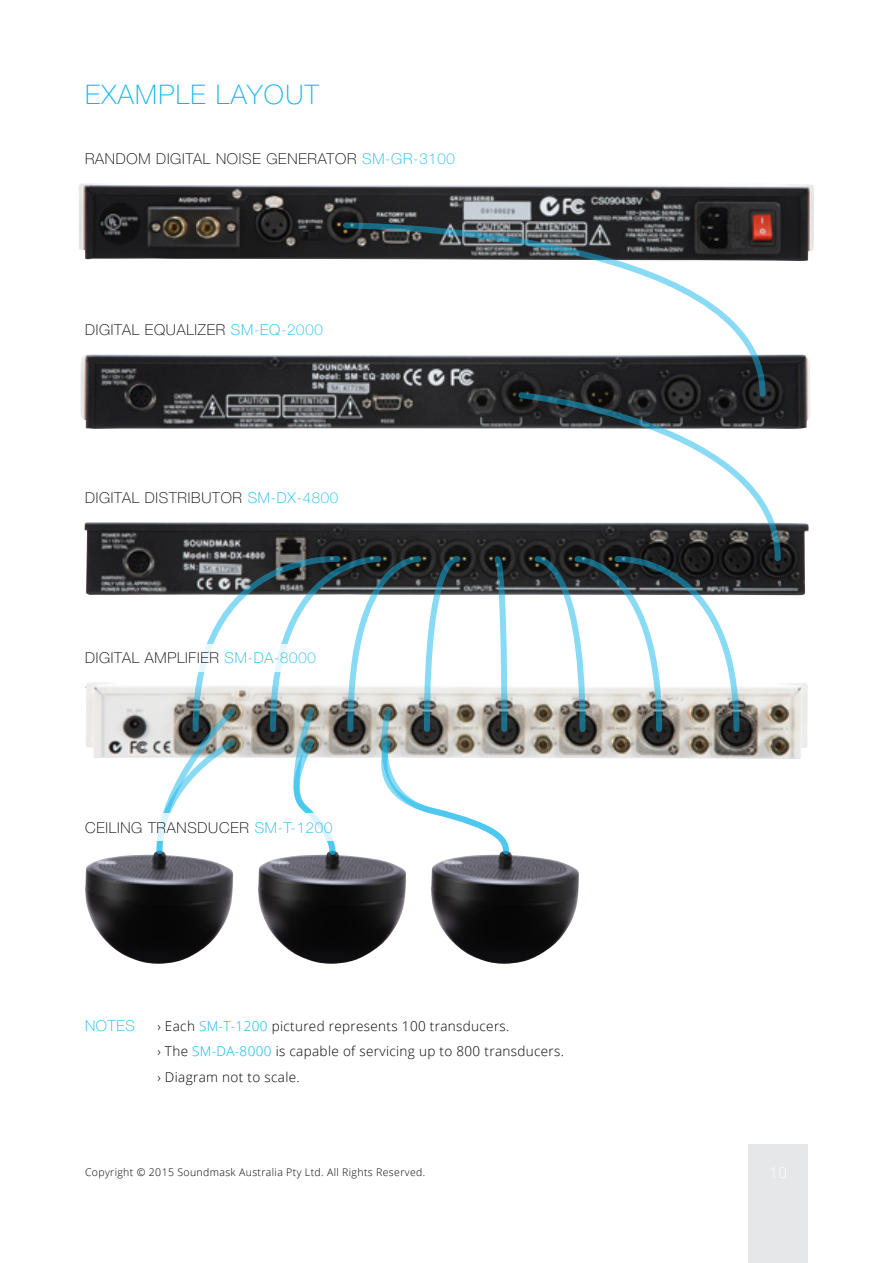
<style>
.page{position:relative;width:893px;height:1263px;background:#fff}
.page>*{position:absolute;margin:0;border:0;box-sizing:border-box;transform-origin:0 0}
.t1{font:100 27px "Helvetica Neue LT Std";letter-spacing:.05em;color:#13b6ea}
.t2{font:100 15px "Helvetica Neue LT Std";letter-spacing:.05em;color:#000}
.t3{font:100 15px "Helvetica Neue LT Std";letter-spacing:.05em;color:#13b6ea}
.t4{font:300 13.5px/25.5px "Open Sans";letter-spacing:.025em;color:#000}
.t5{font:300 10.5px "Open Sans";letter-spacing:.035em;color:#000}
.s1{color:#13b6ea}
</style>
<div class="page">
<div style="left:748px;top:1145px;width:60px;height:118px;background:#e6e7e8"></div>
<hr style="left:85px;top:687px;width:723px;height:1px;background:#a7a9ac">
<img style="left:80px;top:354px;width:730px;height:75px">
<img style="left:84px;top:522px;width:725px;height:73px">
<img style="left:86px;top:682px;width:722px;height:77px">
<img style="left:79px;top:183px;width:735px;height:78px">
<img style="left:431px;top:855px;width:148px;height:109px">
<img style="left:258px;top:856px;width:148px;height:108px">
<img style="left:85px;top:854px;width:148px;height:110px">
<svg style="left:340px;top:219px;width:429px;height:179px"></svg>
<svg style="left:515px;top:389px;width:269px;height:174px"></svg>
<svg style="left:531px;top:553px;width:211px;height:180px"></svg>
<svg style="left:153px;top:551px;width:359px;height:305px"></svg>
<div style="left:172px;top:644px;width:142px;height:27px;background:#fff"></div>
<div style="left:139px;top:813px;width:208px;height:28px;background:#fff"></div>
<h1 class="t1" style="left:85px;top:79px;width:235px">EXAMPLE LAYOUT</h1>
<p class="t2" style="left:85px;top:150px;width:371px">RANDOM DIGITAL NOISE GENERATOR <span class="s1">SM-GR-3100</span></p>
<p class="t2" style="left:85px;top:321px;width:239px">DIGITAL EQUALIZER <span class="s1">SM-EQ-2000</span></p>
<p class="t2" style="left:85px;top:489px;width:255px">DIGITAL DISTRIBUTOR <span class="s1">SM-DX-4800</span></p>
<p class="t2" style="left:85px;top:649px;width:232px">DIGITAL AMPLIFIER <span class="s1">SM-DA-8000</span></p>
<p class="t2" style="left:85px;top:819px;width:249px">CEILING TRANSDUCER <span class="s1">SM-T-1200</span></p>
<p class="t3" style="left:85px;top:1017px;width:51px">NOTES</p>
<p class="t4" style="left:157px;top:1013px;width:408px">› Each <span class="s1">SM-T-1200</span> pictured represents 100 transducers.<br>› The <span class="s1">SM-DA-8000</span> is capable of servicing up to 800 transducers. › Diagram not to scale.</p>
<p class="t5" style="left:85px;top:1165px;width:342px">Copyright © 2015 Soundmask Australia Pty Ltd. All Rights Reserved.</p>
</div>
